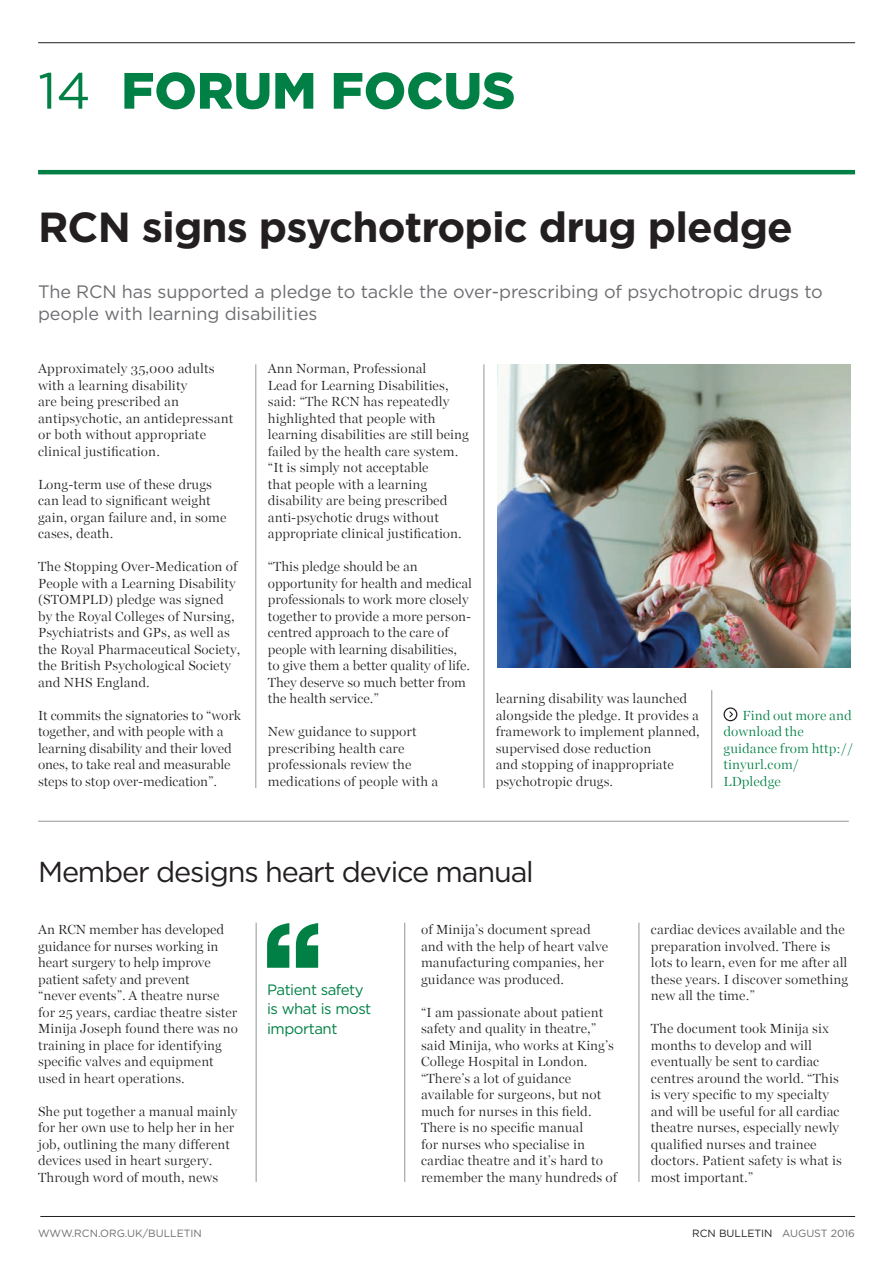
<style>
.page{position:relative;width:894px;height:1265px;background:#fff}
.page>*{position:absolute;margin:0;border:0;box-sizing:border-box;transform-origin:0 0}
.t1{font:900 51px "Gotham";color:#008044}
.t2{font:700 42px "Gotham";letter-spacing:-.02em;color:#231f20}
.t3{font:28.8px "Gotham";letter-spacing:-.04em;color:#231f20}
.t4{font:18px/22.5px "Gotham";letter-spacing:-.005em;color:#6c6d70}
.t5{font:15px/19.5px "Gotham";letter-spacing:-.03em;color:#008044}
.t6{font:300 13.5px/16.5px "SD Georgia";color:#231f20}
.t7{font:300 13.5px/16.5px "SD Georgia";color:#008044}
.t8{font:10.5px "Gotham";color:#6c6d70}
.t9{font:10.5px "Gotham";color:#231f20}
.s1{font-weight:400}
.s2{color:#6c6d70}
</style>
<div class="page">
<hr style="left:38px;top:42px;width:816px;height:1px;background:#231f20">
<hr style="left:40px;top:1216px;width:814px;height:1px;background:#231f20">
<hr style="left:38px;top:170px;width:816px;height:4px;background:#008044">
<hr style="left:255px;top:364px;width:1px;height:424px;background:#939598">
<hr style="left:711px;top:690px;width:1px;height:98px;background:#939598">
<hr style="left:483px;top:364px;width:1px;height:424px;background:#939598">
<hr style="left:256px;top:922px;width:1px;height:260px;background:#939598">
<hr style="left:404px;top:922px;width:1px;height:260px;background:#939598">
<hr style="left:638px;top:922px;width:1px;height:260px;background:#939598">
<img style="left:497px;top:364px;width:353px;height:303px">
<hr style="left:38px;top:821px;width:810px;height:1px;background:#939598">
<svg style="left:723px;top:707px;width:14px;height:14px"></svg>
<svg style="left:267px;top:923px;width:51px;height:45px"></svg>
<h1 class="t1" style="left:38px;top:55px;width:478px"><span class="s1">14</span> FORUM FOCUS</h1>
<h2 class="t2" style="left:38px;top:199px;width:756px">RCN signs psychotropic drug pledge</h2>
<h3 class="t4" style="left:38px;top:280px;width:786px">The RCN has supported a pledge to tackle the over-prescribing of psychotropic drugs to people with learning disabilities</h3>
<p class="t6" style="left:38px;top:360px;width:197px">Approximately 35,000 adults with a learning disability<br>are being prescribed an antipsychotic, an antidepressant or both without appropriate clinical justification.</p>
<p class="t6" style="left:38px;top:476px;width:190px">Long-term use of these drugs can lead to significant weight gain, organ failure and, in some cases, death.</p>
<p class="t6" style="left:38px;top:558px;width:204px">The Stopping Over-Medication of<br>People with a Learning Disability (STOMPLD) pledge was signed by the Royal Colleges of Nursing,<br>Psychiatrists and GPs, as well as the Royal Pharmaceutical Society, the British Psychological Society and NHS England.</p>
<p class="t6" style="left:38px;top:707px;width:204px">It commits the signatories to “work together, and with people with a learning disability and their loved ones, to take real and measurable steps to stop over-medication”.</p>
<p class="t6" style="left:268px;top:360px;width:203px">Ann Norman, Professional<br>Lead for Learning Disabilities, said: “The RCN has repeatedly highlighted that people with learning disabilities are still being failed by the health care system. “It is simply not acceptable<br>that people with a learning disability are being prescribed anti-psychotic drugs without appropriate clinical justification.</p>
<p class="t6" style="left:268px;top:558px;width:205px">“This pledge should be an opportunity for health and medical professionals to work more closely together to provide a more person&shy;centred approach to the care of people with learning disabilities, to give them a better quality of life.<br>They deserve so much better from the health service.”</p>
<p class="t6" style="left:268px;top:723px;width:172px">New guidance to support prescribing health care professionals review the medications of people with a</p>
<p class="t6" style="left:495px;top:690px;width:206px">learning disability was launched alongside the pledge. It provides a framework to implement planned, supervised dose reduction<br>and stopping of inappropriate psychotropic drugs.</p>
<p class="t7" style="left:723px;top:707px;width:131px;text-indent:19px">Find out more and download the guidance from http:// tinyurl.com/<br>LDpledge</p>
<h3 class="t3" style="left:38px;top:853px;width:497px">Member designs heart device manual</h3>
<p class="t6" style="left:38px;top:921px;width:201px">An RCN member has developed guidance for nurses working in heart surgery to help improve patient safety and prevent<br>“never events”. A theatre nurse for 25 years, cardiac theatre sister<br>Minija Joseph found there was no training in place for identifying specific valves and equipment used in heart operations.</p>
<p class="t6" style="left:38px;top:1103px;width:201px">She put together a manual mainly for her own use to help her in her job, outlining the many different devices used in heart surgery.<br>Through word of mouth, news</p>
<p class="t5" style="left:267px;top:979px;width:106px">Patient safety is what is most important</p>
<p class="t6" style="left:421px;top:921px;width:189px">of Minija’s document spread and with the help of heart valve manufacturing companies, her guidance was produced.</p>
<p class="t6" style="left:421px;top:1004px;width:197px">“I am passionate about patient safety and quality in theatre,” said Minija, who works at King’s<br>College Hospital in London. “There’s a lot of guidance available for surgeons, but not much for nurses in this field.<br>There is no specific manual<br>for nurses who specialise in cardiac theatre and it’s hard to remember the many hundreds of</p>
<p class="t6" style="left:650px;top:921px;width:199px">cardiac devices available and the preparation involved. There is lots to learn, even for me after all these years. I discover something new all the time.”</p>
<p class="t6" style="left:650px;top:1020px;width:192px">The document took Minija six months to develop and will eventually be sent to cardiac centres around the world. “This is very specific to my specialty and will be useful for all cardiac theatre nurses, especially newly qualified nurses and trainee doctors. Patient safety is what is most important.”</p>
<p class="t8" style="left:38px;top:1227px;width:165px">WWW.RCN.ORG.UK/BULLETIN</p>
<p class="t9" style="left:692px;top:1227px;width:164px">RCN BULLETIN <span class="s2">AUGUST 2016</span></p>
</div>
